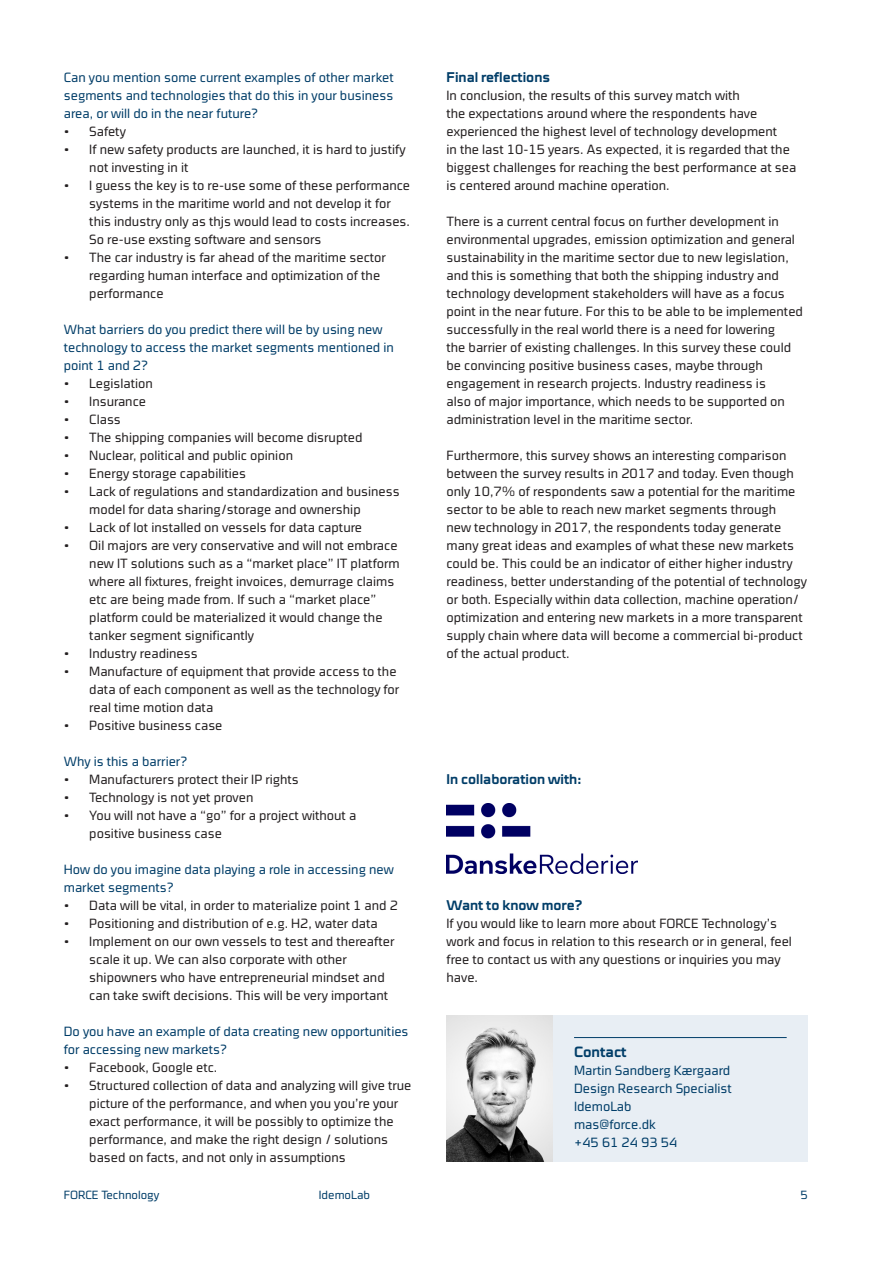
<style>
.page{position:relative;width:893px;height:1263px;background:#fff}
.page>*{position:absolute;margin:0;border:0;box-sizing:border-box;transform-origin:0 0}
.Faktaboks_mellemrubr{font:700 15px "Cube OT";color:#003d68}
.Mellemrubrik_L1_-_UK{font:700 14.25px "Cube OT";color:#003d68}
.Brødtekst_-_UK{font:300 condensed 13.5px/18px "Cube OT";color:#231f20}
.Brødtekst_-_UK-2{font:300 condensed 13.5px/18px "Cube OT";color:#003d68}
.Faktaboks_brødtekst{font:300 condensed 13.5px "Cube OT";color:#003d68}
.t1{font:300 condensed 12px "Cube OT";color:#003d68}
</style>
<div class="page">
<div style="left:446px;top:1016px;width:362px;height:146px;background:#e8eef4"></div>
<hr style="left:574px;top:1037px;width:213px;height:1px;background:#003d68">
<img style="left:446px;top:803px;width:192px;height:71px">
<img style="left:446px;top:1016px;width:107px;height:146px">
<p class="Brødtekst_-_UK-2" style="left:64px;top:68px;width:332px;text-align:justify">Can you mention some current examples of other market segments and technologies that do this in your business area, or will do in the near future?</p>
<p class="Brødtekst_-_UK" style="left:64px;top:122px;width:64px">• Safety</p>
<p class="Brødtekst_-_UK" style="left:89px;top:140px;width:318px;text-indent:-26px">• If new safety products are launched, it is hard to justify not investing in it</p>
<p class="Brødtekst_-_UK" style="left:89px;top:176px;width:322px;text-indent:-26px">• I guess the key is to re-use some of these performance systems in the maritime world and not develop it for this industry only as thjs would lead to costs increases.<br>So re-use exsting software and sensors</p>
<p class="Brødtekst_-_UK" style="left:89px;top:248px;width:298px;text-indent:-26px">• The car industry is far ahead of the maritime sector regarding human interface and optimization of the performance</p>
<p class="Brødtekst_-_UK-2" style="left:64px;top:320px;width:332px">What barriers do you predict there will be by using new technology to access the market segments mentioned in point 1 and 2?</p>
<p class="Brødtekst_-_UK" style="left:64px;top:374px;width:91px">• Legislation</p>
<p class="Brødtekst_-_UK" style="left:64px;top:392px;width:84px">• Insurance</p>
<p class="Brødtekst_-_UK" style="left:64px;top:410px;width:59px">• Class</p>
<p class="Brødtekst_-_UK" style="left:64px;top:428px;width:300px">• The shipping companies will become disrupted</p>
<p class="Brødtekst_-_UK" style="left:64px;top:446px;width:231px">• Nuclear, political and public opinion</p>
<p class="Brødtekst_-_UK" style="left:64px;top:464px;width:184px">• Energy storage capabilities</p>
<p class="Brødtekst_-_UK" style="left:89px;top:482px;width:312px;text-indent:-26px">• Lack of regulations and standardization and business model for data sharing/storage and ownership</p>
<p class="Brødtekst_-_UK" style="left:64px;top:518px;width:300px">• Lack of Iot installed on vessels for data capture</p>
<p class="Brødtekst_-_UK" style="left:89px;top:536px;width:312px;text-indent:-26px">• Oil majors are very conservative and will not embrace new IT solutions such as a “market place” IT platform where all fixtures, freight invoices, demurrage claims etc are being made from. If such a “market place” platform could be materialized it would change the tanker segment significantly</p>
<p class="Brødtekst_-_UK" style="left:64px;top:644px;width:135px">• Industry readiness</p>
<p class="Brødtekst_-_UK" style="left:89px;top:662px;width:312px;text-indent:-26px">• Manufacture of equipment that provide access to the data of each component as well as the technology for real time motion data</p>
<p class="Brødtekst_-_UK" style="left:64px;top:716px;width:160px">• Positive business case</p>
<p class="Brødtekst_-_UK-2" style="left:64px;top:752px;width:125px">Why is this a barrier?</p>
<p class="Brødtekst_-_UK" style="left:64px;top:770px;width:237px">• Manufacturers protect their IP rights</p>
<p class="Brødtekst_-_UK" style="left:64px;top:788px;width:191px">• Technology is not yet proven</p>
<p class="Brødtekst_-_UK" style="left:89px;top:806px;width:269px;text-indent:-26px">• You will not have a “go” for a project without a positive business case</p>
<p class="Brødtekst_-_UK-2" style="left:64px;top:860px;width:331px">How do you imagine data playing a role in accessing new market segments?</p>
<p class="Brødtekst_-_UK" style="left:64px;top:896px;width:336px">• Data will be vital, in order to materialize point 1 and 2</p>
<p class="Brødtekst_-_UK" style="left:64px;top:914px;width:316px">• Positioning and distribution of e.g. H2, water data</p>
<p class="Brødtekst_-_UK" style="left:89px;top:932px;width:307px;text-indent:-26px">• Implement on our own vessels to test and thereafter scale it up. We can also corporate with other shipowners who have entrepreneurial mindset and can take swift decisions. This will be very important</p>
<p class="Brødtekst_-_UK-2" style="left:64px;top:1022px;width:346px">Do you have an example of data creating new opportunities for accessing new markets?</p>
<p class="Brødtekst_-_UK" style="left:64px;top:1058px;width:155px">• Facebook, Google etc.</p>
<p class="Brødtekst_-_UK" style="left:89px;top:1076px;width:324px;text-indent:-26px">• Structured collection of data and analyzing will give true picture of the performance, and when you you’re your exact performance, it will be possibly to optimize the performance, and make the right design / solutions based on facts, and not only in assumptions</p>
<p class="Mellemrubrik_L1_-_UK" style="left:446px;top:68px;width:105px">Final reflections</p>
<p class="Brødtekst_-_UK" style="left:446px;top:86px;width:351px">In conclusion, the results of this survey match with<br>the expectations around where the respondents have experienced the highest level of technology development<br>in the last 10-15 years. As expected, it is regarded that the biggest challenges for reaching the best performance at sea is centered around machine operation.</p>
<p class="Brødtekst_-_UK" style="left:446px;top:212px;width:358px">There is a current central focus on further development in environmental upgrades, emission optimization and general sustainability in the maritime sector due to new legislation, and this is something that both the shipping industry and technology development stakeholders will have as a focus point in the near future. For this to be able to be implemented successfully in the real world there is a need for lowering<br>the barrier of existing challenges. In this survey these could be convincing positive business cases, maybe through engagement in research projects. Industry readiness is<br>also of major importance, which needs to be supported on administration level in the maritime sector.</p>
<p class="Brødtekst_-_UK" style="left:446px;top:446px;width:362px">Furthermore, this survey shows an interesting comparison between the survey results in 2017 and today. Even though only 10,7% of respondents saw a potential for the maritime sector to be able to reach new market segments through<br>new technology in 2017, the respondents today generate many great ideas and examples of what these new markets could be. This could be an indicator of either higher industry readiness, better understanding of the potential of technology or both. Especially within data collection, machine operation/ optimization and entering new markets in a more transparent supply chain where data will become a commercial bi-product of the actual product.</p>
<p class="Mellemrubrik_L1_-_UK" style="left:446px;top:770px;width:136px">In collaboration with:</p>
<p class="Mellemrubrik_L1_-_UK" style="left:446px;top:896px;width:137px">Want to know more?</p>
<p class="Brødtekst_-_UK" style="left:446px;top:914px;width:347px">If you would like to learn more about FORCE Technology’s work and focus in relation to this research or in general, feel free to contact us with any questions or inquiries you may have.</p>
<p class="Faktaboks_mellemrubr" style="left:574px;top:1043px;width:54px">Contact</p>
<p class="Faktaboks_brødtekst" style="left:574px;top:1063px;width:158px">Martin Sandberg Kærgaard</p>
<p class="Faktaboks_brødtekst" style="left:574px;top:1081px;width:159px">Design Research Specialist</p>
<p class="Faktaboks_brødtekst" style="left:574px;top:1099px;width:59px">IdemoLab</p>
<p class="Faktaboks_brødtekst" style="left:574px;top:1117px;width:83px">mas@force.dk</p>
<p class="Faktaboks_brødtekst" style="left:574px;top:1135px;width:105px">+45 61 24 93 54</p>
<p class="t1" style="left:64px;top:1188px;width:97px">FORCE Technology</p>
<p class="t1" style="left:319px;top:1188px;width:53px">IdemoLab</p>
<p class="t1" style="left:801px;top:1188px;width:9px">5</p>
</div>
